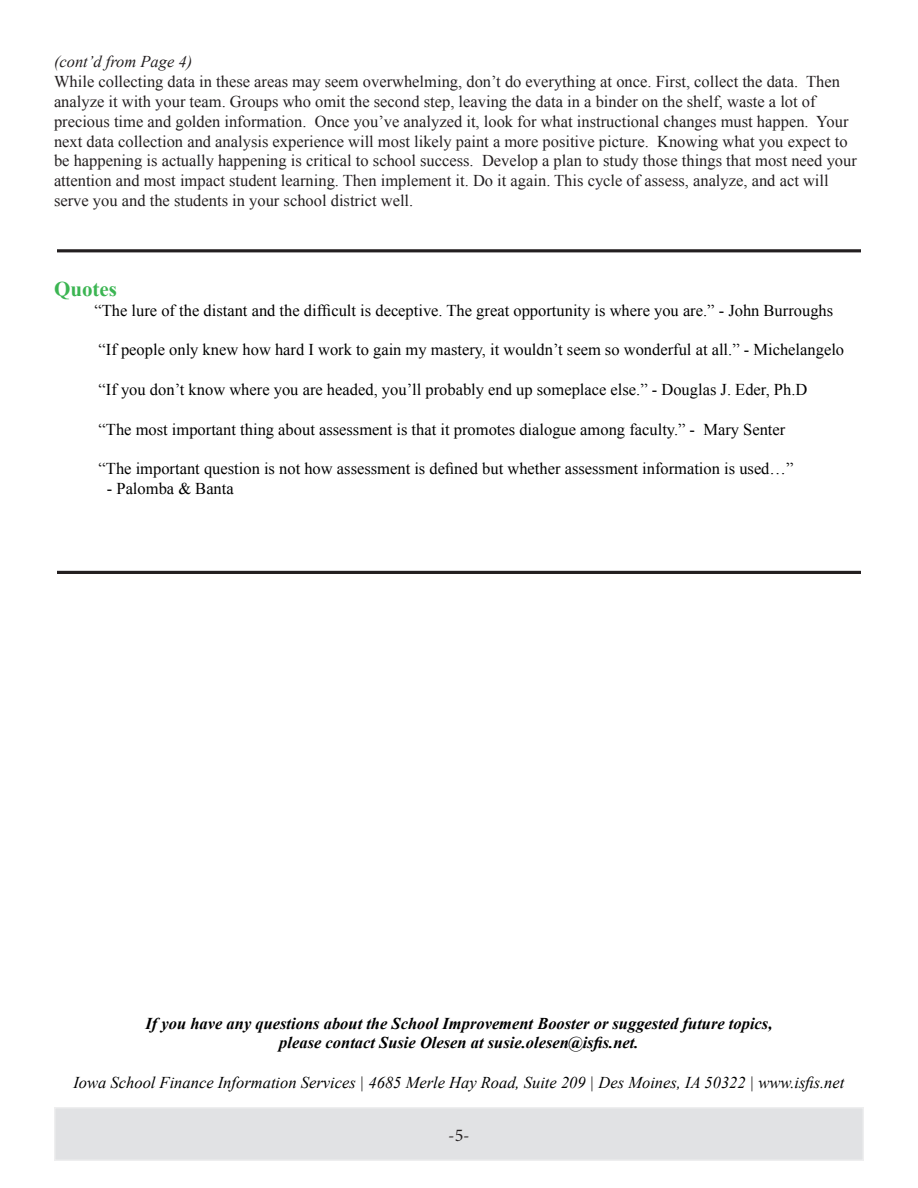
<style>
.page{position:relative;width:918px;height:1188px;background:#fff}
.page>*{position:absolute;margin:0;border:0;box-sizing:border-box;transform-origin:0 0}
.t1{font:700 21px "Times New Roman";color:#3bb552}
.t2{font:18px "Minion Pro";color:#231f20}
.t3{font:16.5px/19.8px "Times New Roman";color:#231f20}
.t4{font:16.5px "Times New Roman";color:#000}
.t5{font:italic 700 16.5px/19.8px "Times New Roman";color:#000;text-align:center}
.t6{font:italic 16.5px "Times New Roman";color:#000}
.t7{font:italic 16.5px "Times New Roman";color:#231f20}
</style>
<div class="page">
<div style="left:55px;top:1108px;width:808px;height:52px;background:#e1e2e4"></div>
<div style="left:54px;top:1107px;width:810px;height:54px;border:2px solid #eeeeef"></div>
<svg style="left:57px;top:570px;width:804px;height:4px;background:#504c4d"></svg>
<svg style="left:57px;top:249px;width:804px;height:4px;background:#504c4d"></svg>
<p class="t7" style="left:54px;top:51px;width:140px">(cont’d from Page 4)</p>
<p class="t3" style="left:54px;top:72px;width:804px">While collecting data in these areas may seem overwhelming, don’t do everything at once. First, collect the data. Then analyze it with your team. Groups who omit the second step, leaving the data in a binder on the shelf, waste a lot of precious time and golden information. Once you’ve analyzed it, look for what instructional changes must happen. Your next data collection and analysis experience will most likely paint a more positive picture. Knowing what you expect to be happening is actually happening is critical to school success. Develop a plan to study those things that most need your attention and most impact student learning. Then implement it. Do it again. This cycle of assess, analyze, and act will serve you and the students in your school district well.</p>
<p class="t1" style="left:54px;top:274px;width:64px">Quotes</p>
<p class="t4" style="left:94px;top:299px;width:740px">“The lure of the distant and the difficult is deceptive. The great opportunity is where you are.” - John Burroughs</p>
<p class="t4" style="left:99px;top:339px;width:747px">“If people only knew how hard I work to gain my mastery, it wouldn’t seem so wonderful at all.” - Michelangelo</p>
<p class="t4" style="left:99px;top:378px;width:710px">“If you don’t know where you are headed, you’ll probably end up someplace else.” - Douglas J. Eder, Ph.D</p>
<p class="t4" style="left:99px;top:418px;width:688px">“The most important thing about assessment is that it promotes dialogue among faculty.” - Mary Senter</p>
<p class="t4" style="left:99px;top:458px;width:696px">“The important question is not how assessment is defined but whether assessment information is used…”</p>
<p class="t4" style="left:107px;top:477px;width:128px">- Palomba &amp; Banta</p>
<p class="t5" style="left:145px;top:1013px;width:629px">If you have any questions about the School Improvement Booster or suggested future topics, please contact Susie Olesen at susie.olesen@isfis.net.</p>
<p class="t6" style="left:73px;top:1071px;width:772px">Iowa School Finance Information Services | 4685 Merle Hay Road, Suite 209 | Des Moines, IA 50322 | www.isfis.net</p>
<p class="t2" style="left:448px;top:1123px;width:23px">-5-</p>
</div>
